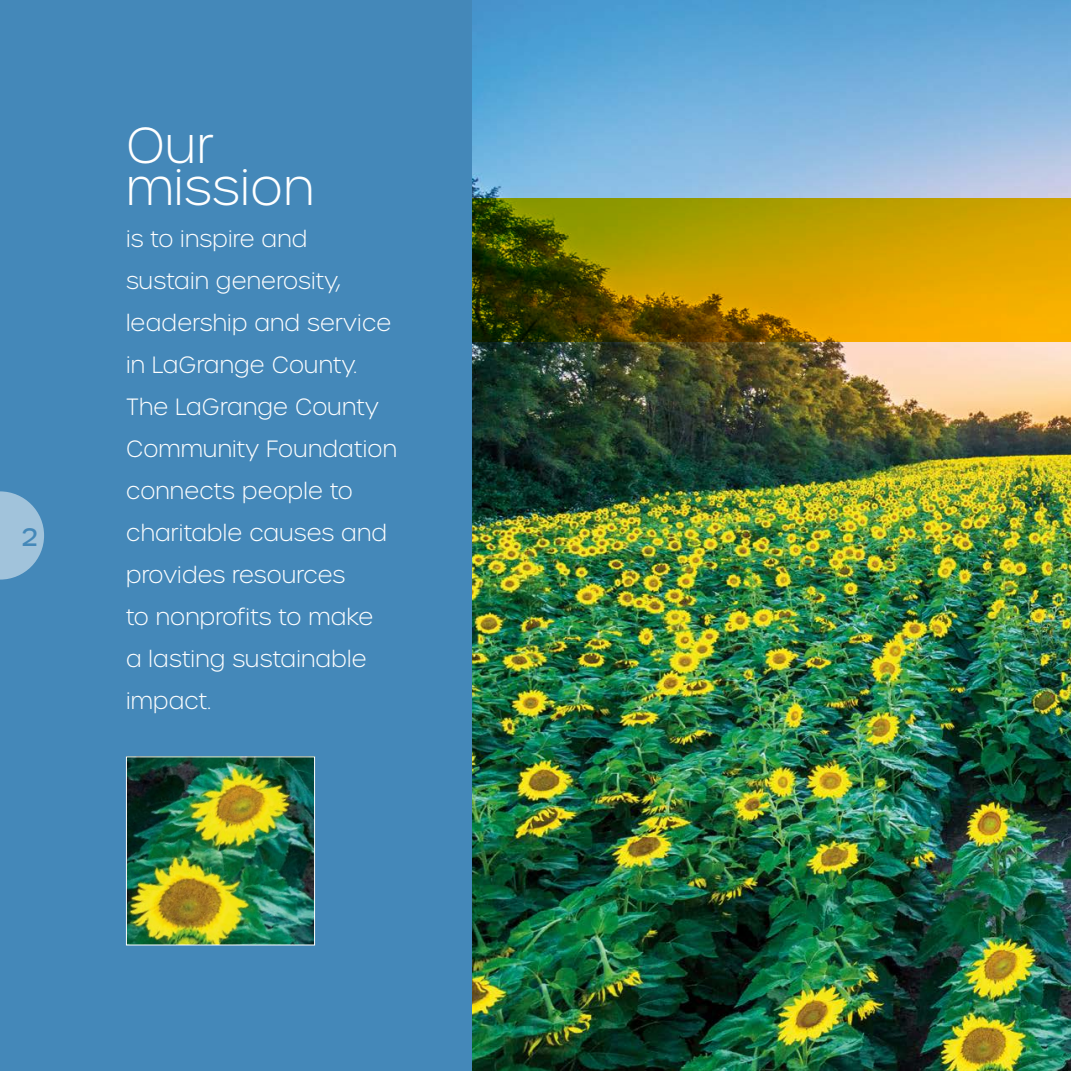
<style>
.page{position:relative;width:1071px;height:1071px;background:#fff}
.page>*{position:absolute;margin:0;border:0;box-sizing:border-box;transform-origin:0 0}
.t1{font:200 49px/42px "Urbane";letter-spacing:.01em;color:#fff}
.t2{font:500 24.5px "Urbane";color:#4488b9}
.t3{font:200 22.75px/42px "Urbane";letter-spacing:.01em;color:#fff}
</style>
<div class="page">
<div style="left:0;top:0;width:472px;height:1071px;background:#4488b9"></div>
<img style="left:472px;top:0;width:599px;height:1071px">
<svg style="left:472px;top:198px;width:599px;height:143px;background:#a80"></svg>
<img style="left:128px;top:758px;width:185px;height:185px">
<div style="left:126px;top:756px;width:189px;height:189px;border:1px solid #fff"></div>
<svg style="left:0;top:491px;width:44px;height:89px"></svg>
<p class="t2" style="left:22px;top:521px;width:17px">2</p>
<h1 class="t1" style="left:126px;top:125px;width:189px">Our mission</h1>
<p class="t3" style="left:126px;top:218px;width:272px">is to inspire and<br>sustain generosity, leadership and service in LaGrange County.<br>The LaGrange County<br>Community Foundation connects people to charitable causes and provides resources<br>to nonprofits to make<br>a lasting sustainable impact.</p>
</div>
